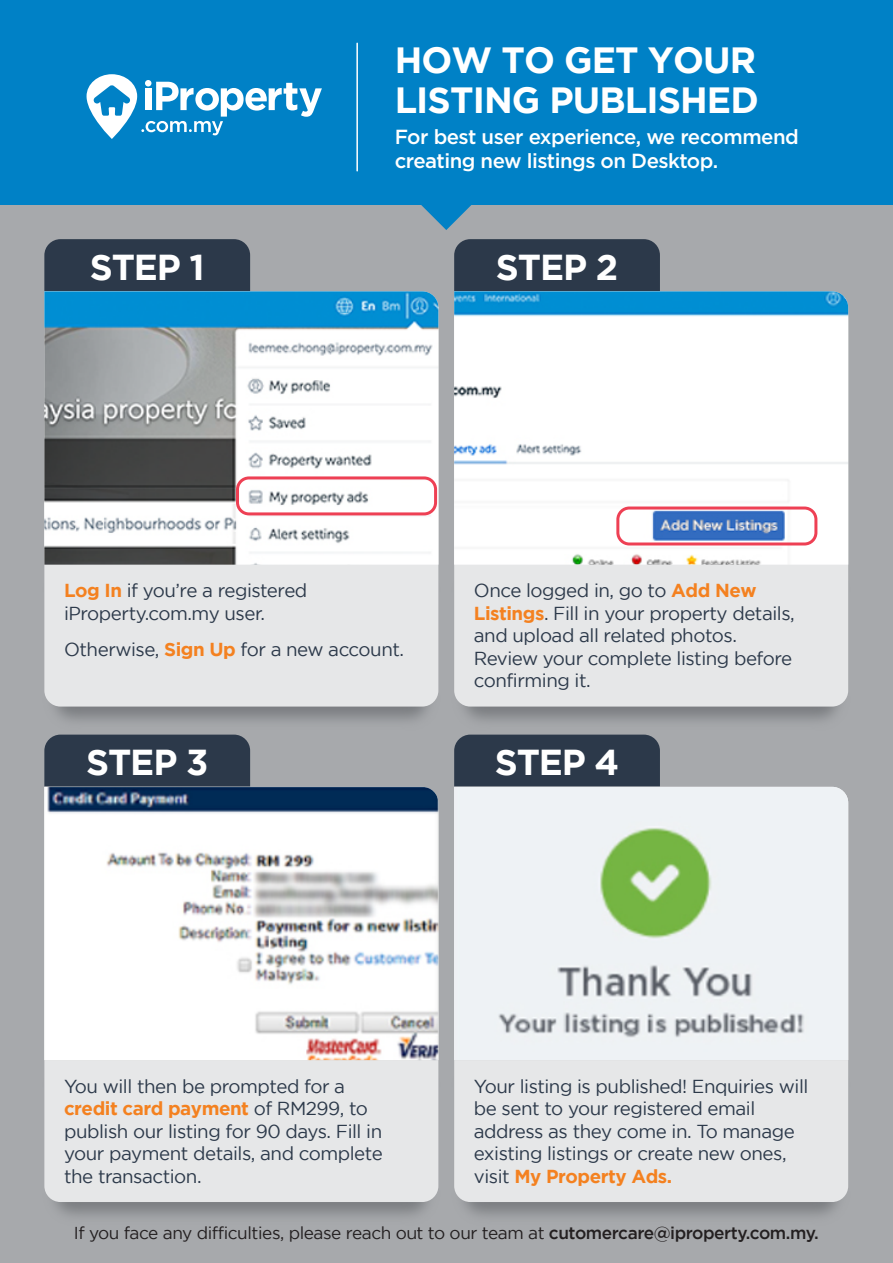
<style>
.page{position:relative;width:893px;height:1263px;background:#fff}
.page>*{position:absolute;margin:0;border:0;box-sizing:border-box;transform-origin:0 0}
.t1{font:700 36.45px/40.5px "Gotham";letter-spacing:-.025em;color:#fff}
.t2{font:700 36px "Gotham";letter-spacing:-.03em;color:#fff}
.t3{font:500 20.4px/24.5px "Gotham";letter-spacing:-.025em;color:#fff}
.t4{font:18.75px/22.5px "Gotham";letter-spacing:-.025em;color:#2c394a}
.t5{font:17.25px "Gotham";letter-spacing:-.025em;color:#231f20}
.s1{font-weight:700;color:#f48120}
.s2{font-weight:500}
</style>
<div class="page">
<div style="left:0;top:3px;width:893px;height:1260px;background:#a7a9ac"></div>
<svg style="left:421px;top:205px;width:51px;height:25px"></svg>
<div style="left:0;top:0;width:893px;height:205px;background:#0081c6"></div>
<svg style="left:87px;top:74px;width:235px;height:65px"></svg>
<img style="left:54px;top:706px;width:359px;height:64px">
<img style="left:413px;top:529px;width:436px;height:206px">
<img style="left:413px;top:1025px;width:436px;height:195px">
<div style="left:44px;top:1060px;width:394px;height:142px;background:#e6e7e8"></div>
<div style="left:44px;top:735px;width:206px;height:51px;background:#2c394a"></div>
<div style="left:454px;top:1060px;width:394px;height:142px;background:#e6e7e8"></div>
<div style="left:454px;top:735px;width:206px;height:51px;background:#2c394a"></div>
<div style="left:44px;top:565px;width:394px;height:141px;background:#e6e7e8"></div>
<div style="left:44px;top:239px;width:206px;height:52px;background:#2c394a"></div>
<div style="left:454px;top:565px;width:394px;height:141px;background:#e6e7e8"></div>
<div style="left:454px;top:239px;width:206px;height:52px;background:#2c394a"></div>
<img style="left:44px;top:291px;width:394px;height:274px">
<div style="left:236px;top:476px;width:201px;height:39px;border:3px solid #ee4054;border-radius:11px"></div>
<img style="left:454px;top:291px;width:394px;height:274px">
<div style="left:616px;top:506px;width:201px;height:39px;border:3px solid #ee4054;border-radius:11px"></div>
<hr style="left:356px;top:43px;width:2px;height:128px;background:#fff">
<img style="left:44px;top:787px;width:394px;height:273px">
<img style="left:454px;top:787px;width:394px;height:273px">
<h1 class="t1" style="left:395px;top:38px;width:366px">HOW TO GET YOUR<br>LISTING PUBLISHED</h1>
<p class="t3" style="left:395px;top:124px;width:406px">For best user experience, we recommend creating new listings on Desktop.</p>
<h2 class="t2" style="left:90px;top:246px;width:117px">STEP 1</h2>
<h2 class="t2" style="left:496px;top:246px;width:124px">STEP 2</h2>
<p class="t4" style="left:64px;top:579px;width:245px"><span class="s1">Log In</span> if you’re a registered iProperty.com.my user.</p>
<p class="t4" style="left:64px;top:637px;width:342px">Otherwise, <span class="s1">Sign Up</span> for a new account.</p>
<p class="t4" style="left:474px;top:579px;width:322px">Once logged in, go to <span class="s1">Add New<br>Listings</span>. Fill in your property details, and upload all related photos.<br>Review your complete listing before confirming it.</p>
<h2 class="t2" style="left:86px;top:742px;width:124px">STEP 3</h2>
<h2 class="t2" style="left:495px;top:742px;width:126px">STEP 4</h2>
<p class="t4" style="left:64px;top:1074px;width:320px">You will then be prompted for a <span class="s1">credit card payment</span> of RM299, to publish our listing for 90 days. Fill in your payment details, and complete the transaction.</p>
<p class="t4" style="left:474px;top:1074px;width:336px">Your listing is published! Enquiries will be sent to your registered email address as they come in. To manage existing listings or create new ones, visit <span class="s1">My Property Ads.</span></p>
<p class="t5" style="left:74px;top:1224px;width:746px">If you face any difficulties, please reach out to our team at <span class="s2">cutomercare@iproperty.com.my.</span></p>
</div>
